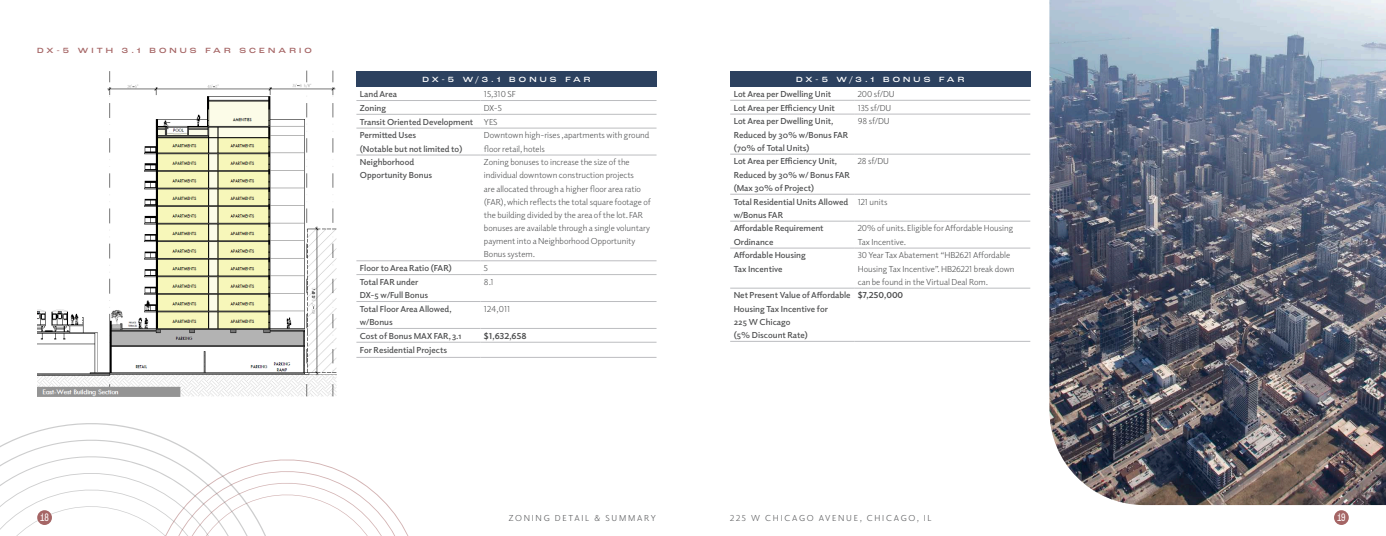
<style>
.page{position:relative;width:1386px;height:536px;background:#fff}
.page>*{position:absolute;margin:0;border:0;box-sizing:border-box;transform-origin:0 0}
.t1{font:condensed 11.38px "Roc Grotesk";color:#fff}
.t2{font:600 8.75px/13.1px "Elido";color:#4b4c4d}
.t3{font:8.75px/13.1px "Elido";color:#4b4c4d}
.t4{font:8.75px "Elido";letter-spacing:.2em;color:#57585a}
.t5{font:700 8.75px "Elido";color:#4b4c4d}
.t6{font:500 expanded 7.88px "Roc Grotesk";letter-spacing:.4em;color:#fff}
.t7{font:500 expanded 7.88px "Roc Grotesk";letter-spacing:.4em;color:#a56565}
</style>
<div class="page">
<div style="left:356px;top:71px;width:301px;height:16px;background:#2c415f"></div>
<hr style="left:356px;top:100px;width:124px;height:1px;background:#bcbdc0">
<hr style="left:480px;top:100px;width:177px;height:1px;background:#bcbdc0">
<hr style="left:356px;top:114px;width:124px;height:1px;background:#bcbdc0">
<hr style="left:480px;top:114px;width:177px;height:1px;background:#bcbdc0">
<hr style="left:356px;top:128px;width:124px;height:1px;background:#bcbdc0">
<hr style="left:480px;top:128px;width:177px;height:1px;background:#bcbdc0">
<hr style="left:356px;top:155px;width:124px;height:1px;background:#bcbdc0">
<hr style="left:480px;top:155px;width:177px;height:1px;background:#bcbdc0">
<hr style="left:356px;top:260px;width:124px;height:1px;background:#bcbdc0">
<hr style="left:480px;top:260px;width:177px;height:1px;background:#bcbdc0">
<hr style="left:356px;top:274px;width:124px;height:1px;background:#bcbdc0">
<hr style="left:480px;top:274px;width:177px;height:1px;background:#bcbdc0">
<hr style="left:356px;top:301px;width:124px;height:1px;background:#bcbdc0">
<hr style="left:480px;top:301px;width:177px;height:1px;background:#bcbdc0">
<hr style="left:356px;top:328px;width:124px;height:1px;background:#bcbdc0">
<hr style="left:480px;top:328px;width:177px;height:1px;background:#bcbdc0">
<hr style="left:356px;top:342px;width:124px;height:1px;background:#bcbdc0">
<hr style="left:480px;top:342px;width:177px;height:1px;background:#bcbdc0">
<hr style="left:356px;top:357px;width:124px;height:1px;background:#bcbdc0">
<hr style="left:480px;top:357px;width:177px;height:1px;background:#bcbdc0">
<img style="left:37px;top:71px;width:300px;height:325px">
<svg style="left:6px;top:425px;width:170px;height:18px"></svg>
<svg style="left:0;top:443px;width:409px;height:93px"></svg>
<div style="left:730px;top:71px;width:300px;height:16px;background:#2c415f"></div>
<hr style="left:730px;top:100px;width:124px;height:1px;background:#bcbdc0">
<hr style="left:854px;top:100px;width:176px;height:1px;background:#bcbdc0">
<hr style="left:730px;top:114px;width:124px;height:1px;background:#bcbdc0">
<hr style="left:854px;top:114px;width:176px;height:1px;background:#bcbdc0">
<hr style="left:730px;top:154px;width:124px;height:1px;background:#bcbdc0">
<hr style="left:854px;top:154px;width:176px;height:1px;background:#bcbdc0">
<hr style="left:730px;top:194px;width:124px;height:1px;background:#bcbdc0">
<hr style="left:854px;top:194px;width:176px;height:1px;background:#bcbdc0">
<hr style="left:730px;top:221px;width:124px;height:1px;background:#bcbdc0">
<hr style="left:854px;top:221px;width:176px;height:1px;background:#bcbdc0">
<hr style="left:730px;top:248px;width:124px;height:1px;background:#bcbdc0">
<hr style="left:854px;top:248px;width:176px;height:1px;background:#bcbdc0">
<hr style="left:730px;top:288px;width:124px;height:1px;background:#bcbdc0">
<hr style="left:854px;top:288px;width:176px;height:1px;background:#bcbdc0">
<hr style="left:730px;top:341px;width:124px;height:1px;background:#bcbdc0">
<hr style="left:854px;top:341px;width:176px;height:1px;background:#bcbdc0">
<img style="left:1049px;top:0;width:337px;height:505px">
<div style="left:37px;top:510px;width:15px;height:14px;background:#a56565;border-radius:50%"></div>
<div style="left:1334px;top:510px;width:15px;height:14px;background:#a56565;border-radius:50%"></div>
<h1 class="t7" style="left:37px;top:46px;width:276px">DX-5 WITH 3.1 BONUS FAR SCENARIO</h1>
<h1 class="t6" style="left:422px;top:74px;width:170px">DX-5 W/3.1 BONUS FAR</h1>
<p class="t2" style="left:360px;top:87px;width:39px">Land Area</p>
<p class="t3" style="left:484px;top:87px;width:34px">15,310 SF</p>
<p class="t2" style="left:360px;top:101px;width:28px">Zoning</p>
<p class="t3" style="left:484px;top:101px;width:20px">DX-5</p>
<p class="t2" style="left:360px;top:115px;width:115px">Transit Oriented Development</p>
<p class="t3" style="left:484px;top:115px;width:15px">YES</p>
<p class="t2" style="left:360px;top:128px;width:104px">Permitted Uses<br>(Notable but not limited to)</p>
<p class="t3" style="left:484px;top:128px;width:167px">Downtown high-rises ,apartments with ground floor retail, hotels</p>
<p class="t2" style="left:360px;top:155px;width:74px">Neighborhood<br>Opportunity Bonus</p>
<p class="t3" style="left:484px;top:155px;width:168px">Zoning bonuses to increase the size of the individual downtown construction projects<br>are allocated through a higher floor area ratio (FAR), which reflects the total square footage of the building divided by the area of the lot. FAR bonuses are available through a single voluntary payment into a Neighborhood Opportunity Bonus system.</p>
<p class="t2" style="left:360px;top:261px;width:93px">Floor to Area Ratio (FAR)</p>
<p class="t3" style="left:484px;top:261px;width:6px">5</p>
<p class="t2" style="left:360px;top:275px;width:70px">Total FAR under<br>DX-5 w/Full Bonus</p>
<p class="t3" style="left:484px;top:275px;width:11px">8.1</p>
<p class="t2" style="left:360px;top:302px;width:93px">Total Floor Area Allowed, w/Bonus</p>
<p class="t3" style="left:484px;top:302px;width:28px">124,011</p>
<p class="t2" style="left:360px;top:329px;width:103px">Cost of Bonus MAX FAR, 3.1</p>
<p class="t5" style="left:484px;top:330px;width:44px">$1,632,658</p>
<p class="t2" style="left:360px;top:342px;width:89px">For Residential Projects</p>
<h1 class="t6" style="left:796px;top:74px;width:170px">DX-5 W/3.1 BONUS FAR</h1>
<p class="t2" style="left:734px;top:87px;width:99px">Lot Area per Dwelling Unit</p>
<p class="t3" style="left:858px;top:87px;width:39px">200 sf/DU</p>
<p class="t2" style="left:734px;top:101px;width:103px">Lot Area per Efficiency Unit</p>
<p class="t3" style="left:858px;top:101px;width:35px">135 sf/DU</p>
<p class="t2" style="left:734px;top:114px;width:116px">Lot Area per Dwelling Unit,<br>Reduced by 30% w/Bonus FAR (70% of Total Units)</p>
<p class="t3" style="left:858px;top:114px;width:34px">98 sf/DU</p>
<p class="t2" style="left:734px;top:154px;width:118px">Lot Area per Efficiency Unit,<br>Reduced by 30% w/ Bonus FAR (Max 30% of Project)</p>
<p class="t3" style="left:858px;top:155px;width:33px">28 sf/DU</p>
<p class="t2" style="left:734px;top:194px;width:116px">Total Residential Units Allowed w/Bonus FAR</p>
<p class="t3" style="left:858px;top:195px;width:31px">121 units</p>
<p class="t2" style="left:734px;top:221px;width:91px">Affordable Requirement<br>Ordinance</p>
<p class="t3" style="left:858px;top:221px;width:157px">20% of units. Eligible for Affordable Housing<br>Tax Incentive.</p>
<p class="t2" style="left:734px;top:248px;width:74px">Affordable Housing<br>Tax Incentive</p>
<p class="t3" style="left:858px;top:248px;width:158px">30 Year Tax Abatement “HB2621 Affordable<br>Housing Tax Incentive”. HB26221 break down can be found in the Virtual Deal Rom.</p>
<p class="t2" style="left:734px;top:288px;width:118px">Net Present Value of Affordable<br>Housing Tax Incentive for<br>225 W Chicago<br>(5% Discount Rate)</p>
<p class="t5" style="left:858px;top:289px;width:47px">$7,250,000</p>
<h1 class="t1" style="left:40px;top:511px;width:10px">18</h1>
<p class="t4" style="left:509px;top:512px;width:149px">ZONING DETAIL &amp; SUMMARY</p>
<p class="t4" style="left:730px;top:512px;width:203px">225 W CHICAGO AVENUE, CHICAGO, IL</p>
<h1 class="t1" style="left:1337px;top:511px;width:10px">19</h1>
</div>
